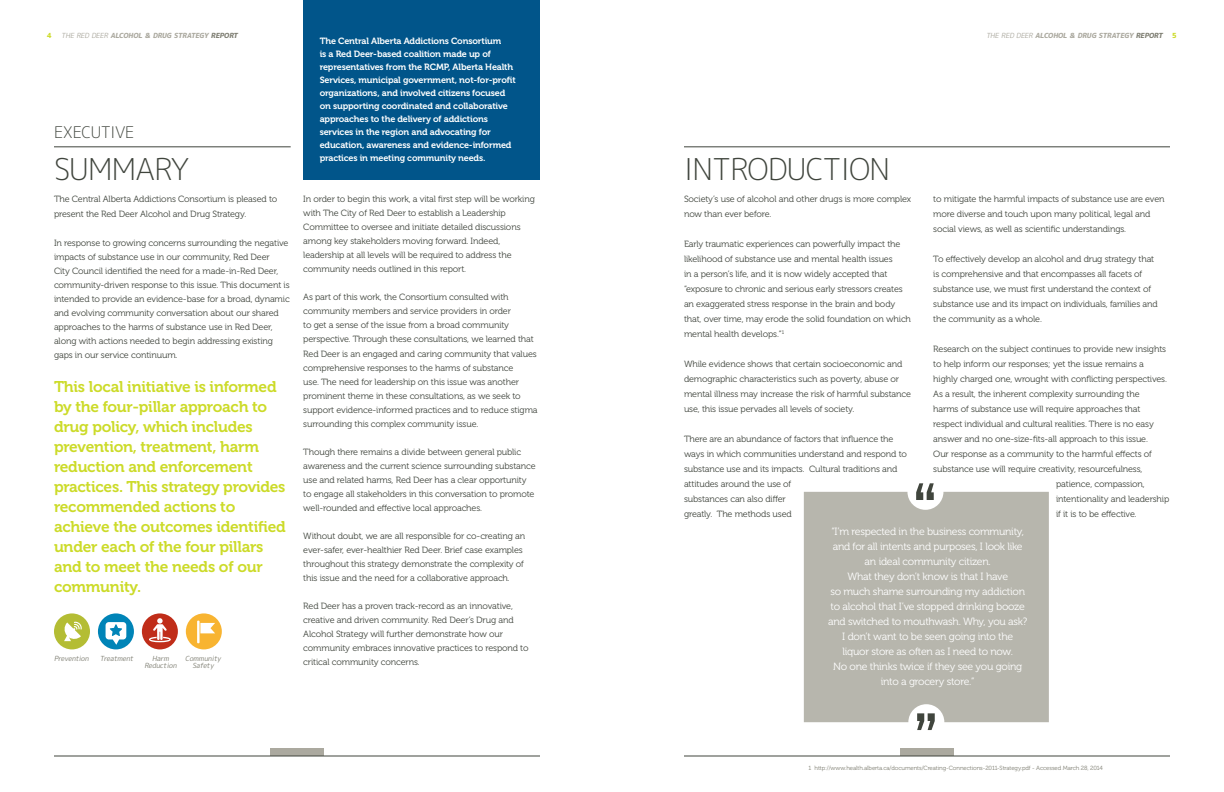
<style>
.page{position:relative;width:1224px;height:792px;background:#fff}
.page>*{position:absolute;margin:0;border:0;box-sizing:border-box;transform-origin:0 0}
.t1{font:30px "mplus 1 c light";letter-spacing:-.025em;color:#40453d}
.t2{font:16px "mplus 1 c light";letter-spacing:-.025em;color:#40453d}
.Body_Copy{font:15.5px/20px "Museo 700";letter-spacing:-.015em;color:#ccdb29}
.t3{font:10.5px/15px "Museo 300";letter-spacing:-.025em;color:#fff;text-align:center}
.Body_Copy-2{font:9px/14px "Museo 300";letter-spacing:-.015em;color:#40453d}
.t4{font:9px/13px "Museo 700";letter-spacing:-.015em;color:#fff}
.t5{font:italic 7px "mplus 1 c heavy";color:#aba99f}
.t6{font:italic 7px/7px "mplus 1 c regular";color:#7e7e72;text-align:center}
.t7{font:7px "mplus 1 c heavy";color:#ccdb29}
.Subscript{font:6px "Museo 300";letter-spacing:-.015em;color:#7e7e72}
.s1{font-family:"mplus 1 c regular"}
.s2{color:#7e7e72}
.s3{font-style:normal;color:#ccdb29}
</style>
<div class="page">
<div style="left:271px;top:748px;width:53px;height:8px;background:#aba99f"></div>
<div style="left:901px;top:748px;width:53px;height:8px;background:#aba99f"></div>
<hr style="left:54px;top:756px;width:486px;height:1px;background:#40453d">
<hr style="left:684px;top:756px;width:486px;height:1px;background:#40453d">
<div style="left:303px;top:0;width:237px;height:180px;background:#01558a"></div>
<hr style="left:54px;top:147px;width:237px;height:1px;background:#40453d">
<hr style="left:684px;top:147px;width:486px;height:1px;background:#40453d">
<div style="left:54px;top:613px;width:36px;height:36px;background:#b4bd34;border-radius:50%"></div>
<svg style="left:64px;top:622px;width:18px;height:19px"></svg>
<div style="left:98px;top:613px;width:36px;height:36px;background:#0084b7;border-radius:50%"></div>
<svg style="left:106px;top:622px;width:20px;height:23px"></svg>
<div style="left:142px;top:613px;width:36px;height:36px;background:#c02d19;border-radius:50%"></div>
<svg style="left:149px;top:618px;width:22px;height:24px"></svg>
<div style="left:186px;top:613px;width:36px;height:36px;background:#f8b431;border-radius:50%"></div>
<hr style="left:197px;top:621px;width:3px;height:22px;background:#fff">
<svg style="left:200px;top:623px;width:15px;height:10px"></svg>
<div style="left:804px;top:492px;width:245px;height:230px;background:#b7b6ad"></div>
<svg style="left:916px;top:483px;width:18px;height:17px"></svg>
<svg style="left:917px;top:713px;width:18px;height:17px"></svg>
<p class="t7" style="left:47px;top:32px;width:6px">4</p>
<p class="t5" style="left:61px;top:32px;width:180px"><span class="s1">THE RED DEER</span> ALCOHOL &amp; DRUG STRATEGY <span class="s2">REPORT</span></p>
<p class="t5" style="left:986px;top:32px;width:192px"><span class="s1">THE RED DEER</span> ALCOHOL &amp; DRUG STRATEGY <span class="s2">REPORT</span> <span class="s3">5</span></p>
<p class="t4" style="left:320px;top:35px;width:198px">The Central Alberta Addictions Consortium<br>is a Red Deer-based coalition made up of representatives from the RCMP, Alberta Health Services, municipal government, not-for-profit organizations, and involved citizens focused on supporting coordinated and collaborative approaches to the delivery of addictions services in the region and advocating for education, awareness and evidence-informed practices in meeting community needs.</p>
<p class="t2" style="left:54px;top:124px;width:82px">EXECUTIVE</p>
<p class="t1" style="left:54px;top:154px;width:137px">SUMMARY</p>
<p class="t1" style="left:684px;top:154px;width:208px">INTRODUCTION</p>
<p class="Body_Copy-2" style="left:54px;top:192px;width:225px;line-height:15px">The Central Alberta Addictions Consortium is pleased to present the Red Deer Alcohol and Drug Strategy.</p>
<p class="Body_Copy-2" style="left:54px;top:237px;width:237px">In response to growing concerns surrounding the negative impacts of substance use in our community, Red Deer<br>City Council identified the need for a made-in-Red Deer, community-driven response to this issue. This document is intended to provide an evidence-base for a broad, dynamic and evolving community conversation about our shared approaches to the harms of substance use in Red Deer, along with actions needed to begin addressing existing gaps in our service continuum.</p>
<p class="Body_Copy" style="left:54px;top:377px;width:233px">This local initiative is informed by the four-pillar approach to drug policy, which includes prevention, treatment, harm reduction and enforcement practices. This strategy provides recommended actions to achieve the outcomes identified under each of the four pillars and to meet the needs of our community.</p>
<p class="t6" style="left:54px;top:656px;width:38px">Prevention</p>
<p class="t6" style="left:100px;top:656px;width:37px">Treatment</p>
<p class="t6" style="left:152px;top:656px;width:20px">Harm</p>
<p class="t6" style="left:144px;top:663px;width:35px">Reduction</p>
<p class="t6" style="left:185px;top:656px;width:39px">Community<br>Safety</p>
<p class="Body_Copy-2" style="left:303px;top:193px;width:233px">In order to begin this work, a vital first step will be working with The City of Red Deer to establish a Leadership Committee to oversee and initiate detailed discussions among key stakeholders moving forward. Indeed, leadership at all levels will be required to address the community needs outlined in this report.</p>
<p class="Body_Copy-2" style="left:303px;top:291px;width:236px">As part of this work, the Consortium consulted with community members and service providers in order<br>to get a sense of the issue from a broad community perspective. Through these consultations, we learned that Red Deer is an engaged and caring community that values comprehensive responses to the harms of substance<br>use. The need for leadership on this issue was another prominent theme in these consultations, as we seek to support evidence-informed practices and to reduce stigma surrounding this complex community issue.</p>
<p class="Body_Copy-2" style="left:303px;top:445px;width:234px">Though there remains a divide between general public awareness and the current science surrounding substance use and related harms, Red Deer has a clear opportunity to engage all stakeholders in this conversation to promote well-rounded and effective local approaches.</p>
<p class="Body_Copy-2" style="left:303px;top:529px;width:223px">Without doubt, we are all responsible for co-creating an ever-safer, ever-healthier Red Deer. Brief case examples throughout this strategy demonstrate the complexity of this issue and the need for a collaborative approach.</p>
<p class="Body_Copy-2" style="left:303px;top:599px;width:227px">Red Deer has a proven track-record as an innovative, creative and driven community. Red Deer’s Drug and Alcohol Strategy will further demonstrate how our community embraces innovative practices to respond to critical community concerns.</p>
<p class="Body_Copy-2" style="left:684px;top:192px;width:229px;line-height:15px">Society’s use of alcohol and other drugs is more complex now than ever before.</p>
<p class="Body_Copy-2" style="left:684px;top:237px;width:229px;line-height:15px">Early traumatic experiences can powerfully impact the likelihood of substance use and mental health issues<br>in a person’s life, and it is now widely accepted that “exposure to chronic and serious early stressors creates an exaggerated stress response in the brain and body that, over time, may erode the solid foundation on which mental health develops.”<sup>1</sup></p>
<p class="Body_Copy-2" style="left:684px;top:357px;width:229px;line-height:15px">While evidence shows that certain socioeconomic and demographic characteristics such as poverty, abuse or mental illness may increase the risk of harmful substance use, this issue pervades all levels of society.</p>
<p class="Body_Copy-2" style="left:684px;top:432px;width:225px;line-height:15px">There are an abundance of factors that influence the ways in which communities understand and respond to substance use and its impacts. Cultural traditions and attitudes around the use of<br>substances can also differ<br>greatly. The methods used</p>
<p class="Body_Copy-2" style="left:933px;top:192px;width:233px;line-height:15px">to mitigate the harmful impacts of substance use are even more diverse and touch upon many political, legal and social views, as well as scientific understandings.</p>
<p class="Body_Copy-2" style="left:933px;top:252px;width:226px;line-height:15px">To effectively develop an alcohol and drug strategy that is comprehensive and that encompasses all facets of substance use, we must first understand the context of substance use and its impact on individuals, families and the community as a whole.</p>
<p class="Body_Copy-2" style="left:933px;top:343px;width:234px">Research on the subject continues to provide new insights</p>
<p class="Body_Copy-2" style="left:933px;top:358px;width:212px">to help inform our responses; yet the issue remains a</p>
<p class="Body_Copy-2" style="left:933px;top:373px;width:235px">highly charged one, wrought with conflicting perspectives.</p>
<p class="Body_Copy-2" style="left:933px;top:388px;width:208px">As a result, the inherent complexity surrounding the</p>
<p class="Body_Copy-2" style="left:933px;top:403px;width:209px">harms of substance use will require approaches that</p>
<p class="Body_Copy-2" style="left:933px;top:418px;width:222px">respect individual and cultural realities. There is no easy</p>
<p class="Body_Copy-2" style="left:933px;top:433px;width:216px">answer and no one-size-fits-all approach to this issue.</p>
<p class="Body_Copy-2" style="left:933px;top:448px;width:220px">Our response as a community to the harmful effects of</p>
<p class="Body_Copy-2" style="left:933px;top:463px;width:211px">substance use will require creativity, resourcefulness,</p>
<p class="Body_Copy-2" style="left:1056px;top:478px;width:90px">patience, compassion,</p>
<p class="Body_Copy-2" style="left:1056px;top:493px;width:115px">intentionality and leadership</p>
<p class="Body_Copy-2" style="left:1056px;top:508px;width:82px">if it is to be effective.</p>
<p class="t3" style="left:828px;top:524px;width:201px">“I’m respected in the business community, and for all intents and purposes, I look like an ideal community citizen.<br>What they don’t know is that I have<br>so much shame surrounding my addiction to alcohol that I’ve stopped drinking booze and switched to mouthwash. Why, you ask?<br>I don’t want to be seen going into the liquor store as often as I need to now.<br>No one thinks twice if they see you going into a grocery store.”</p>
<p class="Subscript" style="left:809px;top:765px;width:296px">1 http://www.health.alberta.ca/documents/Creating-Connections-2011-Strategy.pdf - Accessed March 28, 2014</p>
</div>
